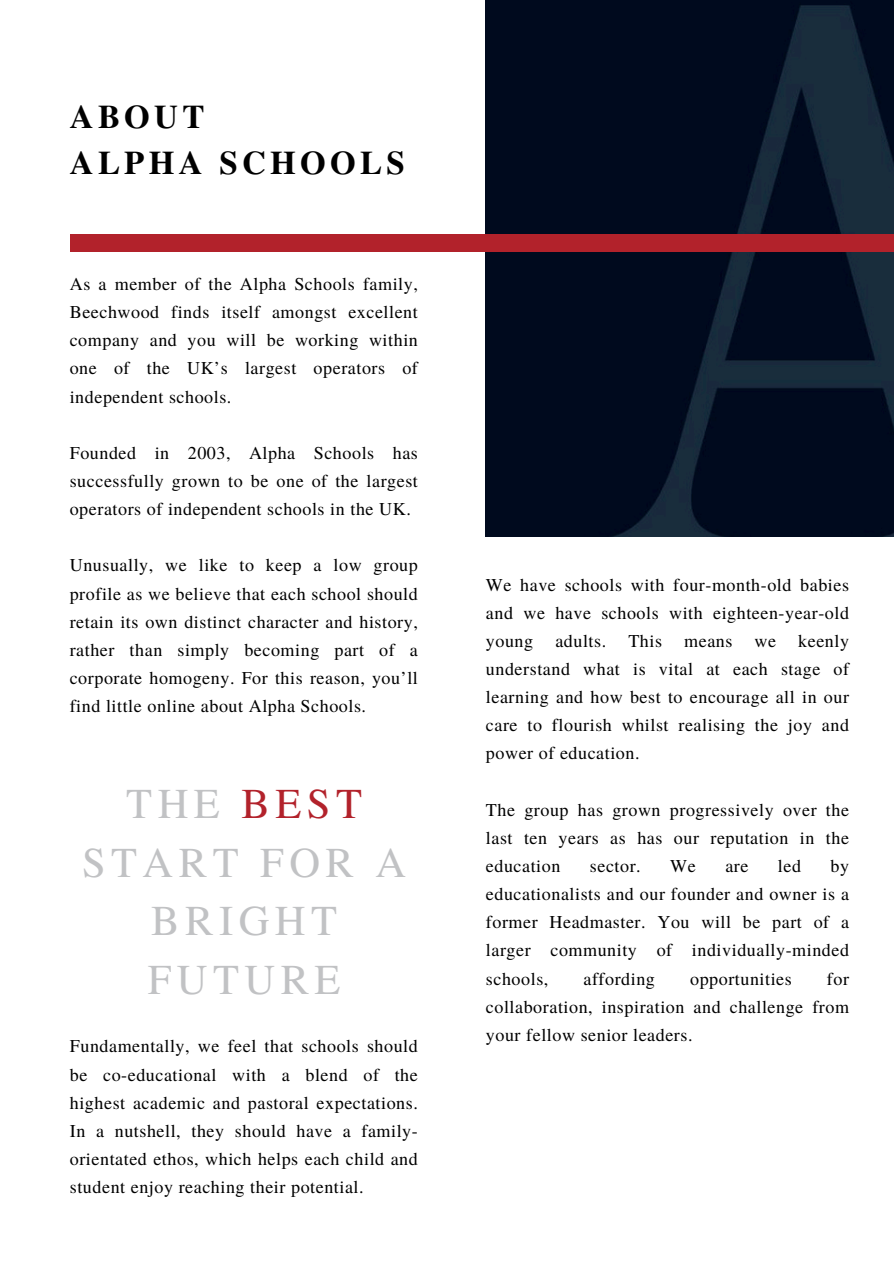
<style>
.page{position:relative;width:894px;height:1264px;background:#fff}
.page>*{position:absolute;margin:0;border:0;box-sizing:border-box;transform-origin:0 0}
.t1{font:42.45px/58.5px "Te X Gyre Termes";letter-spacing:.13em;color:#c1c2c4;text-align:center}
.t2{font:700 33px/46.2px "Te X Gyre Termes";letter-spacing:.13em;color:#000}
.t3{font:18px/28.2px "Te X Gyre Termes";letter-spacing:.03em;color:#000;text-align:justify}
.s1{color:#b2222b}
</style>
<div class="page">
<img style="left:486px;top:0;width:407px;height:536px">
<div style="left:70px;top:235px;width:823px;height:17px;background:#b2222b"></div>
<h2 class="t2" style="left:70px;top:92px;width:336px">ABOUT<br>ALPHA SCHOOLS</h2>
<p class="t3" style="left:70px;top:269px;width:349px">As a member of the Alpha Schools family, Beechwood finds itself amongst excellent company and you will be working within one of the UK’s largest operators of independent schools.</p>
<p class="t3" style="left:70px;top:438px;width:349px">Founded in 2003, Alpha Schools has successfully grown to be one of the largest operators of independent schools in the UK.</p>
<p class="t3" style="left:70px;top:550px;width:349px">Unusually, we like to keep a low group profile as we believe that each school should retain its own distinct character and history, rather than simply becoming part of a corporate homogeny. For this reason, you’ll find little online about Alpha Schools.</p>
<p class="t1" style="left:82px;top:772px;width:325px">THE <span class="s1">BEST<br></span>START FOR A<br>BRIGHT<br>FUTURE</p>
<p class="t3" style="left:70px;top:1031px;width:349px">Fundamentally, we feel that schools should be co-educational with a blend of the highest academic and pastoral expectations.<br>In a nutshell, they should have a family&shy;orientated ethos, which helps each child and student enjoy reaching their potential.</p>
<p class="t3" style="left:486px;top:569px;width:364px">We have schools with four-month-old babies and we have schools with eighteen-year-old young adults. This means we keenly understand what is vital at each stage of learning and how best to encourage all in our care to flourish whilst realising the joy and power of education.</p>
<h1 class="t3" style="left:486px;top:794px;width:364px">The group has grown progressively over the last ten years as has our reputation in the education</h1>
<h1 class="t3" style="left:486px;top:850px;width:364px;text-indent:344px">by educationalists and our founder and owner is a former Headmaster. You will be part of a larger community of individually-minded schools,</h1>
<h1 class="t3" style="left:589px;top:850px;width:52px">sector.</h1>
<h1 class="t3" style="left:670px;top:850px;width:27px">We</h1>
<h1 class="t3" style="left:725px;top:850px;width:25px">are</h1>
<h1 class="t3" style="left:777px;top:850px;width:25px">led</h1>
<h1 class="t3" style="left:486px;top:963px;width:364px;text-indent:341px">for collaboration, inspiration and challenge from your fellow senior leaders.</h1>
<h1 class="t3" style="left:583px;top:963px;width:73px">affording</h1>
<h1 class="t3" style="left:690px;top:963px;width:103px">opportunities</h1>
</div>
